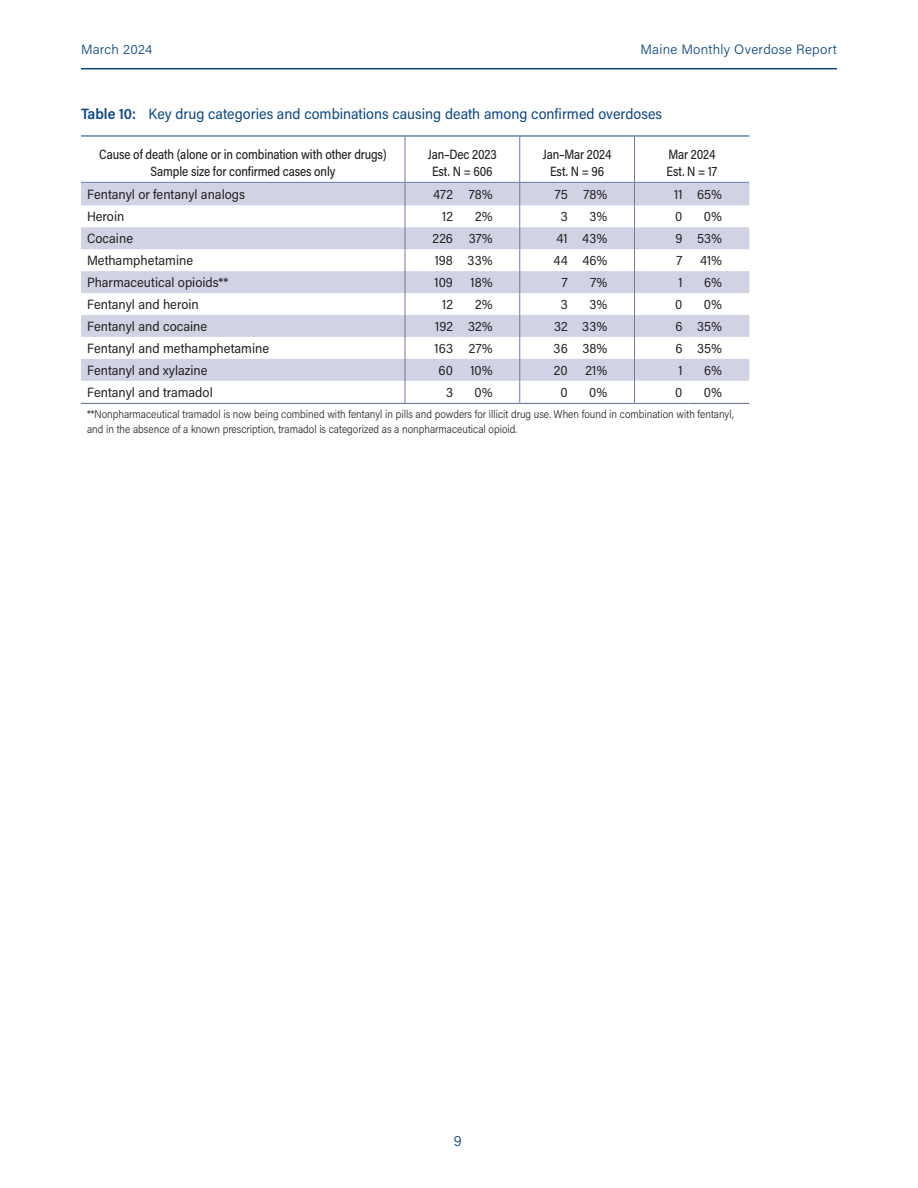
<style>
.page{position:relative;width:918px;height:1188px;background:#fff}
.page>*{position:absolute;margin:0;border:0;box-sizing:border-box;transform-origin:0 0}
.Table_caption{font:15px "Acumin Pro Semi Cond";color:#0d467e}
.t1{font:300 15px "Acumin Pro";color:#0d467e}
.Table_text{font:13.5px "Acumin Pro Semi Cond";color:#231f20}
.Table_hdr_row{font:500 13.5px/16.2px "Acumin Pro Semi Cond";letter-spacing:-.01em;color:#231f20;text-align:center;scale:.9 1}
.t2{font:300 13.5px "Acumin Pro";letter-spacing:.02em;color:#0d467e}
.Note{font:300 11.25px/15px "Acumin Pro Semi Cond";color:#231f20;scale:.95 1}
.s1{font-weight:600}
</style>
<div class="page">
<hr style="left:81px;top:68px;width:756px;height:1px;background:#0d467e">
<svg style="left:81px;top:183px;width:668px;height:198px;fill:#d1d3e4"></svg>
<hr style="left:81px;top:136px;width:324px;height:1px;background:#0d467e">
<hr style="left:405px;top:136px;width:54px;height:1px;background:#0d467e">
<hr style="left:459px;top:136px;width:61px;height:1px;background:#0d467e">
<hr style="left:520px;top:136px;width:54px;height:1px;background:#0d467e">
<hr style="left:574px;top:136px;width:60px;height:1px;background:#0d467e">
<hr style="left:634px;top:136px;width:54px;height:1px;background:#0d467e">
<hr style="left:688px;top:136px;width:61px;height:1px;background:#0d467e">
<hr style="left:405px;top:136px;width:1px;height:46px;background:#6e7aa4">
<hr style="left:519px;top:136px;width:1px;height:46px;background:#6e7aa4">
<hr style="left:634px;top:136px;width:1px;height:46px;background:#6e7aa4">
<svg style="left:405px;top:183px;width:1px;height:220px"></svg>
<svg style="left:519px;top:183px;width:1px;height:220px"></svg>
<svg style="left:634px;top:183px;width:1px;height:220px"></svg>
<hr style="left:81px;top:182px;width:324px;height:1px;background:#6e7aa4">
<hr style="left:405px;top:182px;width:54px;height:1px;background:#6e7aa4">
<hr style="left:459px;top:182px;width:61px;height:1px;background:#6e7aa4">
<hr style="left:520px;top:182px;width:54px;height:1px;background:#6e7aa4">
<hr style="left:574px;top:182px;width:60px;height:1px;background:#6e7aa4">
<hr style="left:634px;top:182px;width:54px;height:1px;background:#6e7aa4">
<hr style="left:688px;top:182px;width:61px;height:1px;background:#6e7aa4">
<hr style="left:81px;top:403px;width:324px;height:1px;background:#6e7aa4">
<hr style="left:405px;top:403px;width:54px;height:1px;background:#6e7aa4">
<hr style="left:459px;top:403px;width:61px;height:1px;background:#6e7aa4">
<hr style="left:520px;top:403px;width:54px;height:1px;background:#6e7aa4">
<hr style="left:574px;top:403px;width:60px;height:1px;background:#6e7aa4">
<hr style="left:634px;top:403px;width:54px;height:1px;background:#6e7aa4">
<hr style="left:688px;top:403px;width:61px;height:1px;background:#6e7aa4">
<p class="t2" style="left:81px;top:40px;width:73px">March 2024</p>
<p class="t2" style="left:640px;top:40px;width:198px">Maine Monthly Overdose Report</p>
<p class="Table_caption" style="left:81px;top:103px;width:583px"><span class="s1">Table 10:</span> Key drug categories and combinations causing death among confirmed overdoses</p>
<p class="Table_hdr_row" style="left:99px;top:146px;width:321px">Cause of death (alone or in combination with other drugs)<br>Sample size for confirmed cases only</p>
<p class="Table_hdr_row" style="left:428px;top:146px;width:78px">Jan–Dec 2023<br>Est. N = 606</p>
<p class="Table_hdr_row" style="left:543px;top:146px;width:77px">Jan–Mar 2024<br>Est. N = 96</p>
<p class="Table_hdr_row" style="left:666px;top:146px;width:58px;text-align:left">Mar 2024<br>Est. N = 17</p>
<p class="Table_text" style="left:87px;top:185px;width:159px">Fentanyl or fentanyl analogs</p>
<p class="Table_text" style="left:433px;top:185px;width:21px">472</p>
<p class="Table_text" style="left:469px;top:185px;width:25px">78%</p>
<p class="Table_text" style="left:555px;top:185px;width:15px">75</p>
<p class="Table_text" style="left:584px;top:185px;width:25px">78%</p>
<p class="Table_text" style="left:674px;top:185px;width:10px">11</p>
<p class="Table_text" style="left:697px;top:185px;width:27px">65%</p>
<p class="Table_text" style="left:87px;top:207px;width:39px">Heroin</p>
<p class="Table_text" style="left:442px;top:207px;width:12px">12</p>
<p class="Table_text" style="left:475px;top:207px;width:19px">2%</p>
<p class="Table_text" style="left:561px;top:207px;width:8px">3</p>
<p class="Table_text" style="left:589px;top:207px;width:20px">3%</p>
<p class="Table_text" style="left:675px;top:207px;width:9px">0</p>
<p class="Table_text" style="left:704px;top:207px;width:20px">0%</p>
<p class="Table_text" style="left:87px;top:229px;width:48px">Cocaine</p>
<p class="Table_text" style="left:433px;top:229px;width:22px">226</p>
<p class="Table_text" style="left:469px;top:229px;width:25px">37%</p>
<p class="Table_text" style="left:557px;top:229px;width:13px">41</p>
<p class="Table_text" style="left:582px;top:229px;width:27px">43%</p>
<p class="Table_text" style="left:675px;top:229px;width:9px">9</p>
<p class="Table_text" style="left:697px;top:229px;width:27px">53%</p>
<p class="Table_text" style="left:87px;top:251px;width:108px">Methamphetamine</p>
<p class="Table_text" style="left:435px;top:251px;width:20px">198</p>
<p class="Table_text" style="left:468px;top:251px;width:27px">33%</p>
<p class="Table_text" style="left:553px;top:251px;width:16px">44</p>
<p class="Table_text" style="left:582px;top:251px;width:27px">46%</p>
<p class="Table_text" style="left:677px;top:251px;width:7px">7</p>
<p class="Table_text" style="left:700px;top:251px;width:24px">41%</p>
<p class="Table_text" style="left:87px;top:273px;width:143px">Pharmaceutical opioids**</p>
<p class="Table_text" style="left:435px;top:273px;width:20px">109</p>
<p class="Table_text" style="left:471px;top:273px;width:24px">18%</p>
<p class="Table_text" style="left:562px;top:273px;width:7px">7</p>
<p class="Table_text" style="left:591px;top:273px;width:18px">7%</p>
<p class="Table_text" style="left:678px;top:273px;width:6px">1</p>
<p class="Table_text" style="left:704px;top:273px;width:20px">6%</p>
<p class="Table_text" style="left:87px;top:295px;width:113px">Fentanyl and heroin</p>
<p class="Table_text" style="left:442px;top:295px;width:12px">12</p>
<p class="Table_text" style="left:475px;top:295px;width:19px">2%</p>
<p class="Table_text" style="left:561px;top:295px;width:8px">3</p>
<p class="Table_text" style="left:589px;top:295px;width:20px">3%</p>
<p class="Table_text" style="left:675px;top:295px;width:9px">0</p>
<p class="Table_text" style="left:704px;top:295px;width:20px">0%</p>
<p class="Table_text" style="left:87px;top:317px;width:122px">Fentanyl and cocaine</p>
<p class="Table_text" style="left:435px;top:317px;width:19px">192</p>
<p class="Table_text" style="left:468px;top:317px;width:26px">32%</p>
<p class="Table_text" style="left:554px;top:317px;width:15px">32</p>
<p class="Table_text" style="left:582px;top:317px;width:27px">33%</p>
<p class="Table_text" style="left:675px;top:317px;width:9px">6</p>
<p class="Table_text" style="left:697px;top:317px;width:27px">35%</p>
<p class="Table_text" style="left:87px;top:339px;width:184px">Fentanyl and methamphetamine</p>
<p class="Table_text" style="left:435px;top:339px;width:20px">163</p>
<p class="Table_text" style="left:469px;top:339px;width:25px">27%</p>
<p class="Table_text" style="left:554px;top:339px;width:16px">36</p>
<p class="Table_text" style="left:582px;top:339px;width:27px">38%</p>
<p class="Table_text" style="left:675px;top:339px;width:9px">6</p>
<p class="Table_text" style="left:697px;top:339px;width:27px">35%</p>
<p class="Table_text" style="left:87px;top:361px;width:122px">Fentanyl and xylazine</p>
<p class="Table_text" style="left:439px;top:361px;width:16px">60</p>
<p class="Table_text" style="left:470px;top:361px;width:24px">10%</p>
<p class="Table_text" style="left:554px;top:361px;width:15px">20</p>
<p class="Table_text" style="left:585px;top:361px;width:24px">21%</p>
<p class="Table_text" style="left:678px;top:361px;width:6px">1</p>
<p class="Table_text" style="left:704px;top:361px;width:20px">6%</p>
<p class="Table_text" style="left:87px;top:383px;width:127px">Fentanyl and tramadol</p>
<p class="Table_text" style="left:446px;top:383px;width:8px">3</p>
<p class="Table_text" style="left:474px;top:383px;width:20px">0%</p>
<p class="Table_text" style="left:561px;top:383px;width:9px">0</p>
<p class="Table_text" style="left:589px;top:383px;width:20px">0%</p>
<p class="Table_text" style="left:675px;top:383px;width:9px">0</p>
<p class="Table_text" style="left:704px;top:383px;width:20px">0%</p>
<p class="Note" style="left:87px;top:406px;width:682px">**Nonpharmaceutical tramadol is now being combined with fentanyl in pills and powders for illicit drug use. When found in combination with fentanyl, and in the absence of a known prescription, tramadol is categorized as a nonpharmaceutical opioid.</p>
<p class="t1" style="left:454px;top:1131px;width:9px">9</p>
</div>
